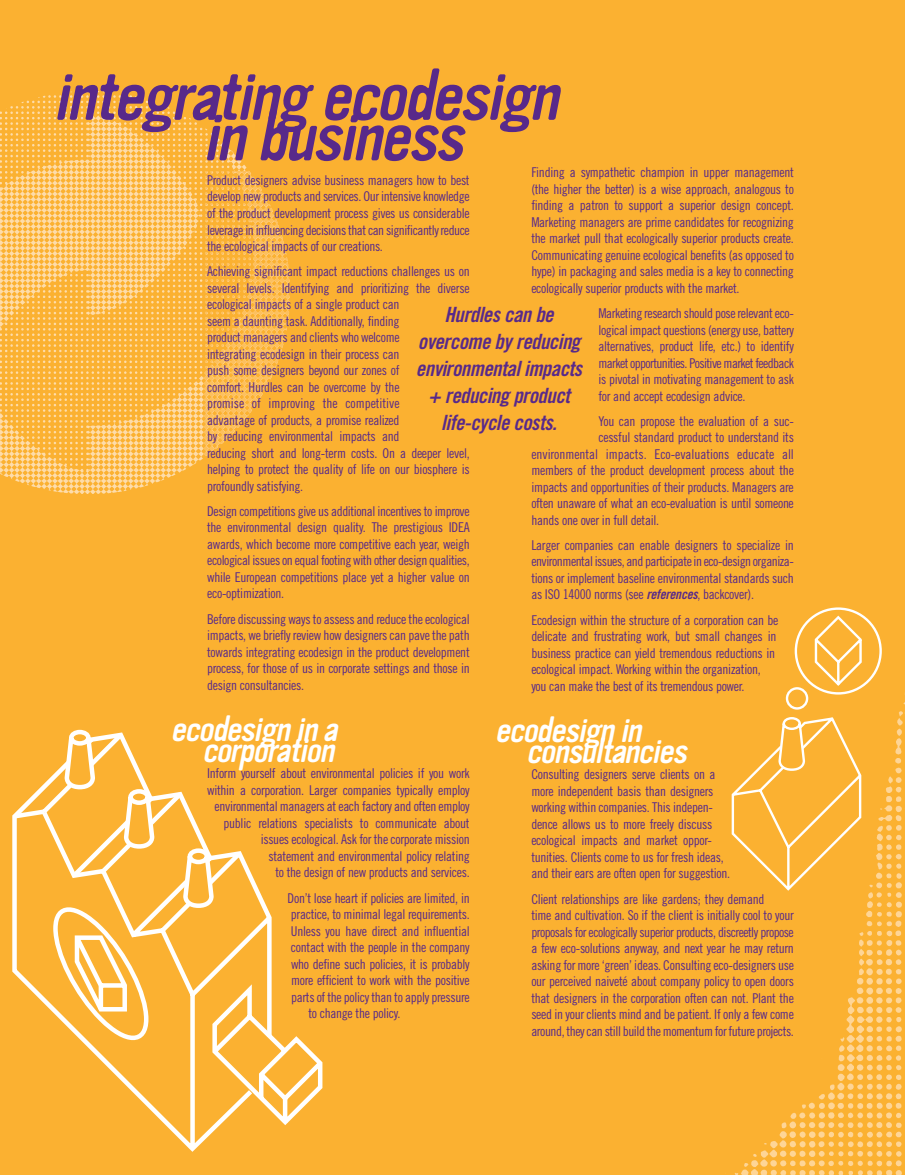
<style>
.page{position:relative;width:905px;height:1175px;background:#fff}
.page>*{position:absolute;margin:0;border:0;box-sizing:border-box;transform-origin:0 0}
.t1{font:italic 72px "Vinyl";letter-spacing:-.02em;color:#58298a}
.t2{font:italic 36px "Vinyl";letter-spacing:-.02em;color:#fff}
.t3{font:21px/27px "Trade Gothic Bold Cond Twenty Obl";letter-spacing:-.02em;color:#58298a;text-align:center}
.t4{font:13.5px/16.5px "Trade Gothic Cond Eighteen";letter-spacing:-.02em;color:#58298a;text-align:justify}
.s1{font-family:"Trade Gothic Bold Cond Twenty Obl"}
</style>
<div class="page">
<div style="left:0;top:0;width:904px;height:1174px;background:#fbb131"></div>
<img style="left:0;top:91px;width:247px;height:402px">
<img style="left:203px;top:171px;width:86px;height:322px">
<img style="left:734px;top:703px;width:170px;height:471px">
<svg style="left:731px;top:607px;width:152px;height:285px"></svg>
<svg style="left:12px;top:730px;width:205px;height:422px"></svg>
<svg style="left:51px;top:846px;width:272px;height:282px"></svg>
<h1 class="t1" style="left:57px;top:68px;width:506px">integrating ecodesign</h1>
<h1 class="t1" style="left:206px;top:109px;width:261px">in business</h1>
<p class="t4" style="left:207px;top:173px;width:264px">Product designers advise business managers how to best develop new products and services. Our intensive knowledge of the product development process gives us considerable leverage in influencing decisions that can significantly reduce the ecological impacts of our creations.</p>
<p class="t4" style="left:207px;top:264px;width:264px;text-align:left">Achieving significant impact reductions challenges us on several levels. Identifying and prioritizing the diverse ecological impacts of a single product can<br>seem a daunting task. Additionally, finding<br>product managers and clients who welcome<br>integrating ecodesign in their process can<br>push some designers beyond our zones of<br>comfort. Hurdles can be overcome by the<br>promise of improving the competitive<br>advantage of products, a promise realized<br>by reducing environmental impacts and<br>reducing short and long-term costs. On a deeper level, helping to protect the quality of life on our biosphere is profoundly satisfying.</p>
<p class="t4" style="left:207px;top:504px;width:264px">Design competitions give us additional incentives to improve the environmental design quality. The prestigious IDEA awards, which become more competitive each year, weigh ecological issues on equal footing with other design qualities, while European competitions place yet a higher value on eco-optimization.</p>
<p class="t4" style="left:207px;top:611px;width:264px">Before discussing ways to assess and reduce the ecological impacts, we briefly review how designers can pave the path towards integrating ecodesign in the product development process, for those of us in corporate settings and those in design consultancies.</p>
<h2 class="t2" style="left:172px;top:715px;width:168px">ecodesign in a</h2>
<p class="t4" style="left:531px;top:165px;width:264px">Finding a sympathetic champion in upper management (the higher the better) is a wise approach, analogous to finding a patron to support a superior design concept.<br>Marketing managers are prime candidates for recognizing the market pull that ecologically superior products create.<br>Communicating genuine ecological benefits (as opposed to hype) in packaging and sales media is a key to connecting ecologically superior products with the market.</p>
<p class="t4" style="left:598px;top:306px;width:197px">Marketing research should pose relevant eco&shy;logical impact questions (energy use, battery alternatives, product life, etc.) to identify market opportunities. Positive market feedback is pivotal in motivating management to ask for and accept ecodesign advice.</p>
<p class="t4" style="left:598px;top:414px;width:197px">You can propose the evaluation of a suc-</p>
<p class="t4" style="left:598px;top:430px;width:197px">cessful standard product to understand its</p>
<p class="t4" style="left:531px;top:447px;width:264px">environmental impacts. Eco-evaluations educate all</p>
<p class="t4" style="left:531px;top:463px;width:264px">members of the product development process about the</p>
<p class="t4" style="left:531px;top:480px;width:264px">impacts and opportunities of their products. Managers are</p>
<p class="t4" style="left:531px;top:496px;width:264px">often unaware of what an eco-evaluation is until someone</p>
<p class="t4" style="left:531px;top:513px;width:129px">hands one over in full detail.</p>
<p class="t4" style="left:531px;top:538px;width:264px">Larger companies can enable designers to specialize in environmental issues, and participate in eco-design organiza&shy;tions or implement baseline environmental standards such as ISO 14000 norms (see <span class="s1">references</span>, backcover).</p>
<p class="t4" style="left:531px;top:612px;width:248px;text-align:left">Ecodesign within the structure of a corporation can be delicate and frustrating work, but small changes in business practice can yield tremendous reductions in ecological impact. Working within the organization, you can make the best of its tremendous power.</p>
<h2 class="t2" style="left:496px;top:716px;width:148px">ecodesign in</h2>
<h3 class="t3" style="left:416px;top:303px;width:168px">Hurdles can be overcome by reducing environmental impacts + reducing product life-cycle costs.</h3>
<h2 class="t2" style="left:528px;top:737px;width:162px">consultancies</h2>
<p class="t4" style="left:531px;top:767px;width:200px;text-align:left">Consulting designers serve clients on a more independent basis than designers working within companies. This indepen&shy;dence allows us to more freely discuss ecological impacts and market oppor&shy;tunities. Clients come to us for fresh ideas, and their ears are often open for suggestion.</p>
<p class="t4" style="left:531px;top:891px;width:264px;text-align:left">Client relationships are like gardens; they demand<br>time and cultivation. So if the client is initially cool to your proposals for ecologically superior products, discreetly propose a few eco-solutions anyway, and next year he may return asking for more ‘green’ ideas. Consulting eco-designers use our perceived naiveté about company policy to open doors that designers in the corporation often can not. Plant the seed in your clients mind and be patient. If only a few come around, they can still build the momentum for future projects.</p>
<h2 class="t2" style="left:204px;top:736px;width:133px">corporation</h2>
<p class="t4" style="left:207px;top:766px;width:264px;text-align:right">Inform yourself about environmental policies if you work within a corporation. Larger companies typically employ environmental managers at each factory and often employ public relations specialists to communicate about issues ecological. Ask for the corporate mission<br>statement and environmental policy relating<br>to the design of new products and services.</p>
<p class="t4" style="left:287px;top:890px;width:184px">Don’t lose heart if policies are limited, in</p>
<p class="t4" style="left:291px;top:907px;width:180px">practice, to minimal legal requirements.</p>
<p class="t4" style="left:291px;top:923px;width:180px">Unless you have direct and influential</p>
<p class="t4" style="left:291px;top:940px;width:180px">contact with the people in the company</p>
<p class="t4" style="left:291px;top:956px;width:180px">who define such policies, it is probably</p>
<p class="t4" style="left:291px;top:973px;width:180px">more efficient to work with the positive</p>
<p class="t4" style="left:291px;top:989px;width:180px">parts of the policy than to apply pressure</p>
<p class="t4" style="left:308px;top:1006px;width:93px">to change the policy.</p>
</div>
